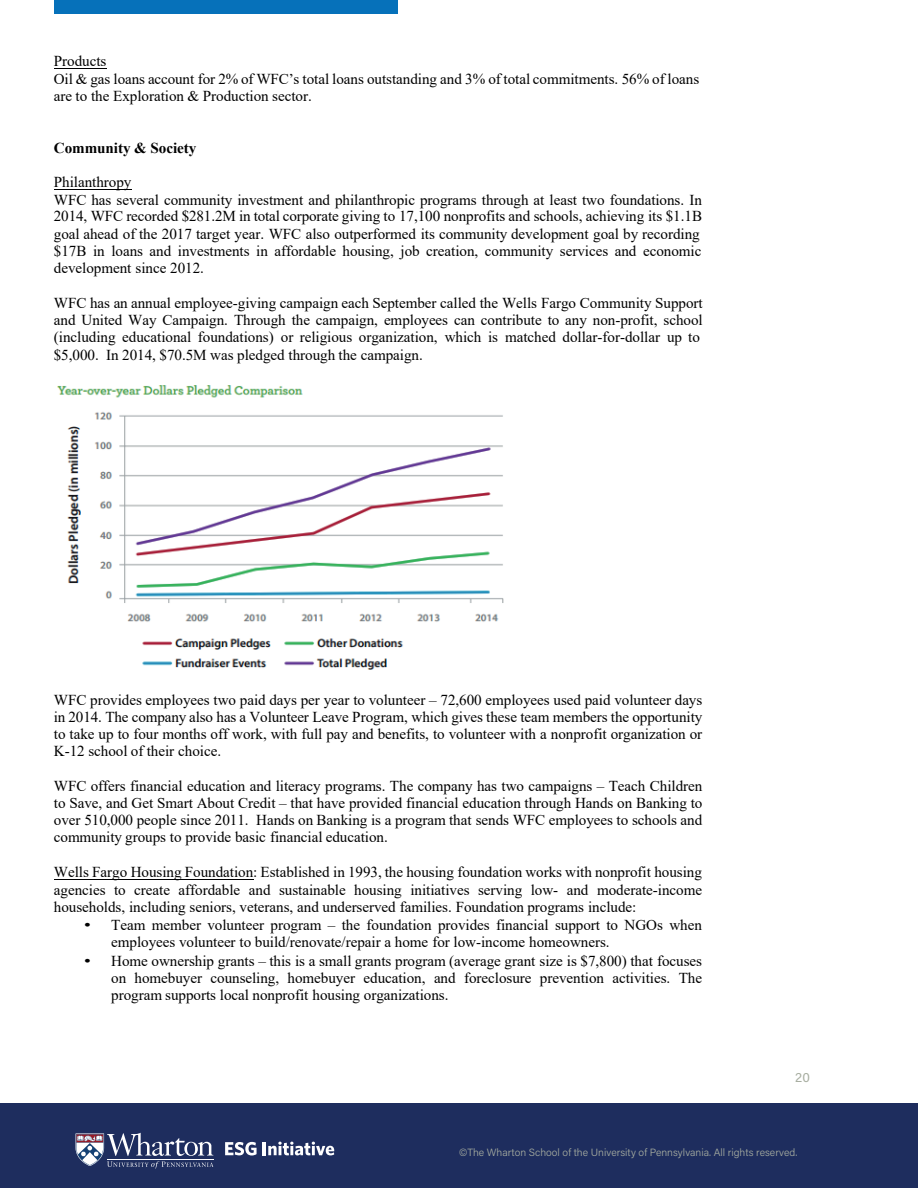
<style>
.page{position:relative;width:918px;height:1188px;background:#fff}
.page>*{position:absolute;margin:0;border:0;box-sizing:border-box;transform-origin:0 0}
.t1{font:15.15px/17.2px "Times New Roman";letter-spacing:-.005em;color:#000001}
.t2{font:700 15.15px "Times New Roman";letter-spacing:-.005em;color:#000001}
.t3{font:13.5px "Acumin Pro";color:#a8aea1}
.t4{font:300 10.5px "Acumin Pro";color:#a8aea1}
.s1{font-family:"Arial"}
</style>
<div class="page">
<div style="left:0;top:1104px;width:918px;height:84px;background:#1e2d5e"></div>
<svg style="left:76px;top:1133px;width:137px;height:36px"></svg>
<svg style="left:225px;top:1142px;width:32px;height:13px"></svg>
<svg style="left:263px;top:1142px;width:71px;height:13px"></svg>
<div style="left:54px;top:0;width:343px;height:14px;background:#0671ba"></div>
<hr style="left:54px;top:68px;width:52px;height:1px;background:#000001">
<hr style="left:54px;top:189px;width:77px;height:1px;background:#000001">
<hr style="left:54px;top:879px;width:199px;height:1px;background:#000001">
<img style="left:58px;top:385px;width:446px;height:285px">
<p class="t1" style="left:54px;top:52px;width:647px">Products<br>Oil &amp; gas loans account for 2% of WFC’s total loans outstanding and 3% of total commitments. 56% of loans are to the Exploration &amp; Production sector.</p>
<p class="t2" style="left:54px;top:137px;width:144px">Community &amp; Society</p>
<p class="t1" style="left:54px;top:173px;width:650px">Philanthropy<br>WFC has several community investment and philanthropic programs through at least two foundations. In 2014, WFC recorded $281.2M in total corporate giving to 17,100 nonprofits and schools, achieving its $1.1B goal ahead of the 2017 target year. WFC also outperformed its community development goal by recording $17B in loans and investments in affordable housing, job creation, community services and economic development since 2012.</p>
<p class="t1" style="left:54px;top:294px;width:650px">WFC has an annual employee-giving campaign each September called the Wells Fargo Community Support and United Way Campaign. Through the campaign, employees can contribute to any non-profit, school (including educational foundations) or religious organization, which is matched dollar-for-dollar up to $5,000. In 2014, $70.5M was pledged through the campaign.</p>
<p class="t1" style="left:54px;top:690px;width:650px;text-align:justify">WFC provides employees two paid days per year to volunteer – 72,600 employees used paid volunteer days in 2014. The company also has a Volunteer Leave Program, which gives these team members the opportunity to take up to four months off work, with full pay and benefits, to volunteer with a nonprofit organization or K-12 school of their choice.</p>
<p class="t1" style="left:54px;top:777px;width:650px;text-align:justify">WFC offers financial education and literacy programs. The company has two campaigns – Teach Children to Save, and Get Smart About Credit – that have provided financial education through Hands on Banking to over 510,000 people since 2011. Hands on Banking is a program that sends WFC employees to schools and community groups to provide basic financial education.</p>
<p class="t1" style="left:54px;top:863px;width:650px;text-align:justify">Wells Fargo Housing Foundation: Established in 1993, the housing foundation works with nonprofit housing agencies to create affordable and sustainable housing initiatives serving low- and moderate-income households, including seniors, veterans, and underserved families. Foundation programs include:</p>
<p class="t1" style="left:111px;top:916px;width:592px;text-indent:-27px"><span class="s1">•</span> Team member volunteer program – the foundation provides financial support to NGOs when employees volunteer to build/renovate/repair a home for low-income homeowners.</p>
<p class="t1" style="left:111px;top:951px;width:592px;text-align:justify;text-indent:-27px"><span class="s1">•</span> Home ownership grants – this is a small grants program (average grant size is $7,800) that focuses on homebuyer counseling, homebuyer education, and foreclosure prevention activities. The program supports local nonprofit housing organizations.</p>
<p class="t3" style="left:795px;top:1067px;width:16px">20</p>
<p class="t4" style="left:459px;top:1145px;width:340px">©The Wharton School of the University of Pennsylvania. All rights reserved.</p>
</div>
